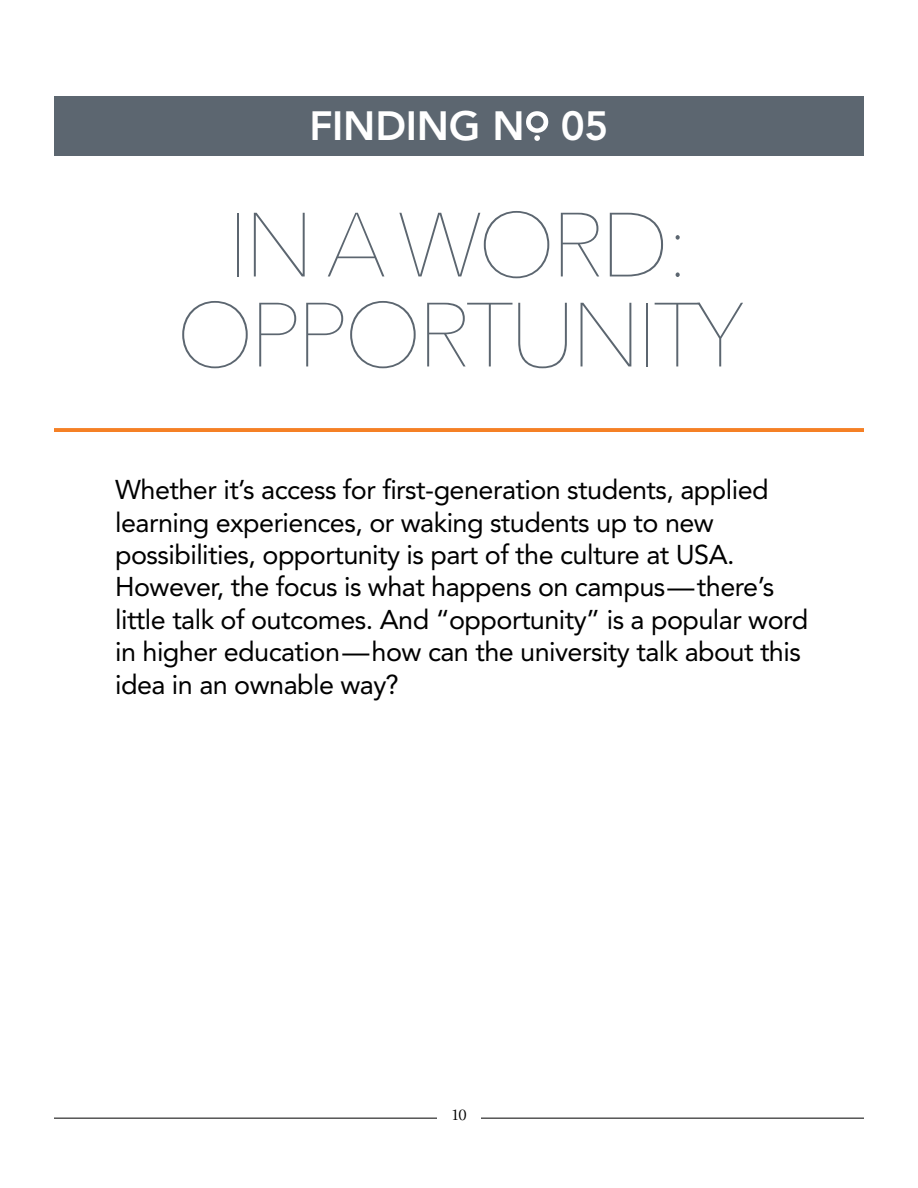
<style>
.page{position:relative;width:918px;height:1188px;background:#fff}
.page>*{position:absolute;margin:0;border:0;box-sizing:border-box;transform-origin:0 0}
.t1{font:200 90px/90px "Avenir Next LT Pro";letter-spacing:-.05em;color:#5c6670;text-align:center}
.t2{font:800 40.5px "Avenir";letter-spacing:-.005em;color:#fff}
.t3{font:27px/32.4px "Avenir";letter-spacing:-.02em;color:#000}
.t4{font:16.5px "Celeste Caps";color:#000}
</style>
<div class="page">
<hr style="left:54px;top:1118px;width:810px;height:1px;background:#000">
<svg style="left:54px;top:428px;width:810px;height:4px;background:#f58228"></svg>
<div style="left:437px;top:1108px;width:44px;height:50px;background:#fff"></div>
<div style="left:54px;top:96px;width:810px;height:60px;background:#5c6670"></div>
<svg style="left:526px;top:111px;width:22px;height:30px"></svg>
<div style="left:531px;top:116px;width:13px;height:12px;background:#5c6670;border-radius:50%"></div>
<p class="t2" style="left:310px;top:102px;width:300px">FINDING N 05</p>
<h1 class="t1" style="left:176px;top:200px;width:570px">IN A WORD:<br>OPPORTUNITY</h1>
<p class="t3" style="left:115px;top:474px;width:695px">Whether it’s access for frst-generation students, applied learning experiences, or waking students up to new possibilities, opportunity is part of the culture at USA.<br>However, the focus is what happens on campus—there’s little talk of outcomes. And “opportunity” is a popular word in higher education—how can the university talk about this idea in an ownable way?</p>
<p class="t4" style="left:451px;top:1107px;width:17px">10</p>
</div>
